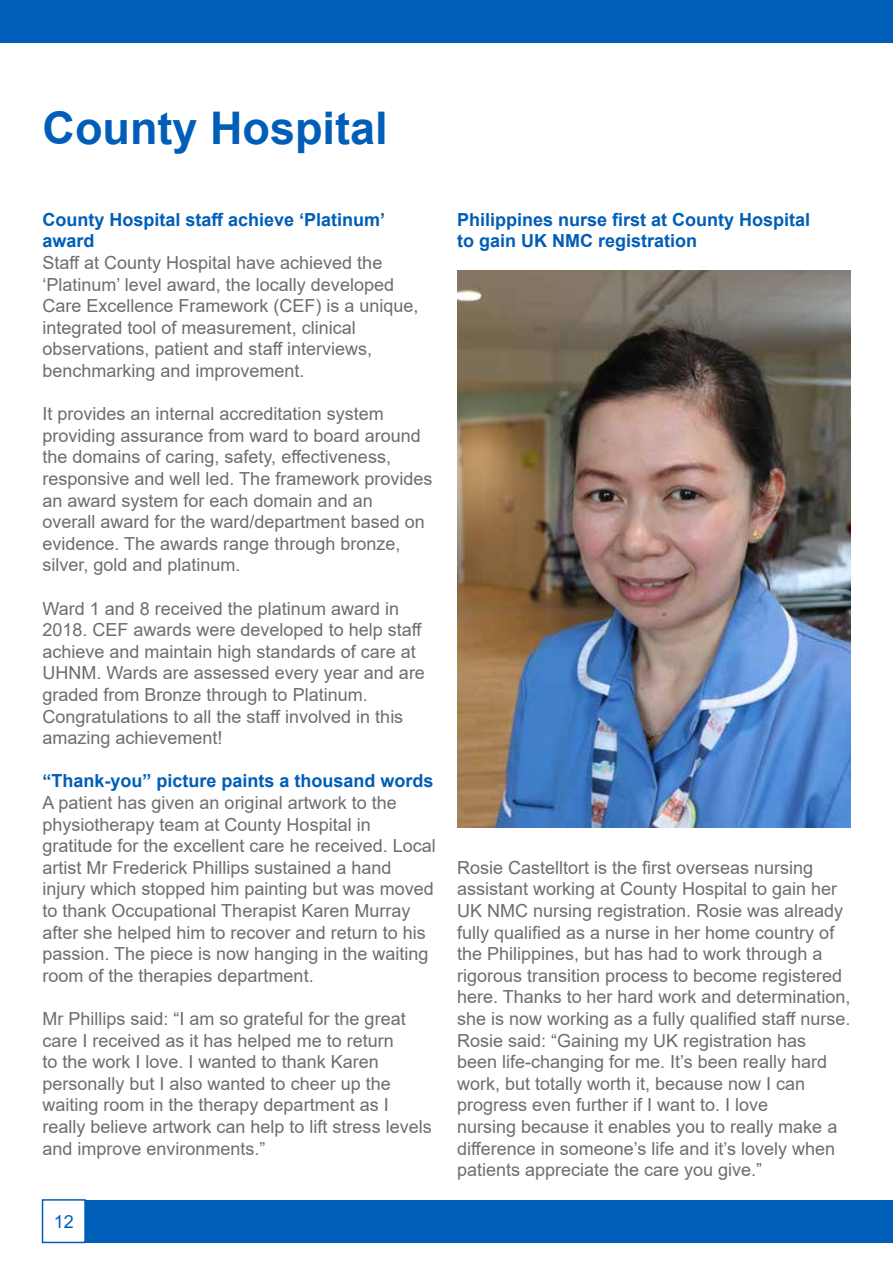
<style>
.page{position:relative;width:893px;height:1263px;background:#fff}
.page>*{position:absolute;margin:0;border:0;box-sizing:border-box;transform-origin:0 0}
.t1{font:700 45px "Arial";color:#005eb8}
.t2{font:18px/21.6px "Arial";color:#6d6d6c}
.t3{font:700 18px/21.6px "Arial";color:#005eb8}
.t4{font:18px "Arial";color:#005eb8}
</style>
<div class="page">
<div style="left:0;top:0;width:893px;height:43px;background:#005eb8"></div>
<div style="left:43px;top:1200px;width:850px;height:42px;background:#005eb8"></div>
<img style="left:458px;top:270px;width:392px;height:557px">
<div style="left:43px;top:1200px;width:42px;height:42px;background:#fff"></div>
<div style="left:42px;top:1199px;width:44px;height:44px;border:2px solid #005eb8"></div>
<h1 class="t1" style="left:43px;top:96px;width:347px">County Hospital</h1>
<p class="t3" style="left:43px;top:209px;width:344px">County Hospital staff achieve ‘Platinum’ award</p>
<p class="t2" style="left:43px;top:252px;width:378px">Staff at County Hospital have achieved the ‘Platinum’ level award, the locally developed Care Excellence Framework (CEF) is a unique, integrated tool of measurement, clinical observations, patient and staff interviews, benchmarking and improvement.</p>
<p class="t2" style="left:43px;top:403px;width:391px">It provides an internal accreditation system providing assurance from ward to board around the domains of caring, safety, effectiveness, responsive and well led. The framework provides an award system for each domain and an<br>overall award for the ward/department based on evidence. The awards range through bronze, silver, gold and platinum.</p>
<p class="t2" style="left:43px;top:597px;width:384px">Ward 1 and 8 received the platinum award in 2018. CEF awards were developed to help staff achieve and maintain high standards of care at UHNM. Wards are assessed every year and are graded from Bronze through to Platinum.<br>Congratulations to all the staff involved in this amazing achievement!</p>
<p class="t3" style="left:43px;top:770px;width:393px">“Thank-you” picture paints a thousand words</p>
<p class="t2" style="left:43px;top:792px;width:395px">A patient has given an original artwork to the physiotherapy team at County Hospital in gratitude for the excellent care he received. Local artist Mr Frederick Phillips sustained a hand injury which stopped him painting but was moved to thank Occupational Therapist Karen Murray after she helped him to recover and return to his passion. The piece is now hanging in the waiting room of the therapies department.</p>
<p class="t2" style="left:43px;top:1008px;width:391px">Mr Phillips said: “I am so grateful for the great care I received as it has helped me to return<br>to the work I love. I wanted to thank Karen personally but I also wanted to cheer up the waiting room in the therapy department as I really believe artwork can help to lift stress levels and improve environments.”</p>
<p class="t4" style="left:54px;top:1209px;width:22px">12</p>
<p class="t3" style="left:457px;top:209px;width:355px">Philippines nurse first at County Hospital to gain UK NMC registration</p>
<p class="t2" style="left:457px;top:856px;width:395px">Rosie Castelltort is the first overseas nursing assistant working at County Hospital to gain her UK NMC nursing registration. Rosie was already fully qualified as a nurse in her home country of the Philippines, but has had to work through a rigorous transition process to become registered here. Thanks to her hard work and determination, she is now working as a fully qualified staff nurse.<br>Rosie said: “Gaining my UK registration has been life-changing for me. It’s been really hard work, but totally worth it, because now I can progress even further if I want to. I love<br>nursing because it enables you to really make a difference in someone’s life and it’s lovely when patients appreciate the care you give.”</p>
</div>
